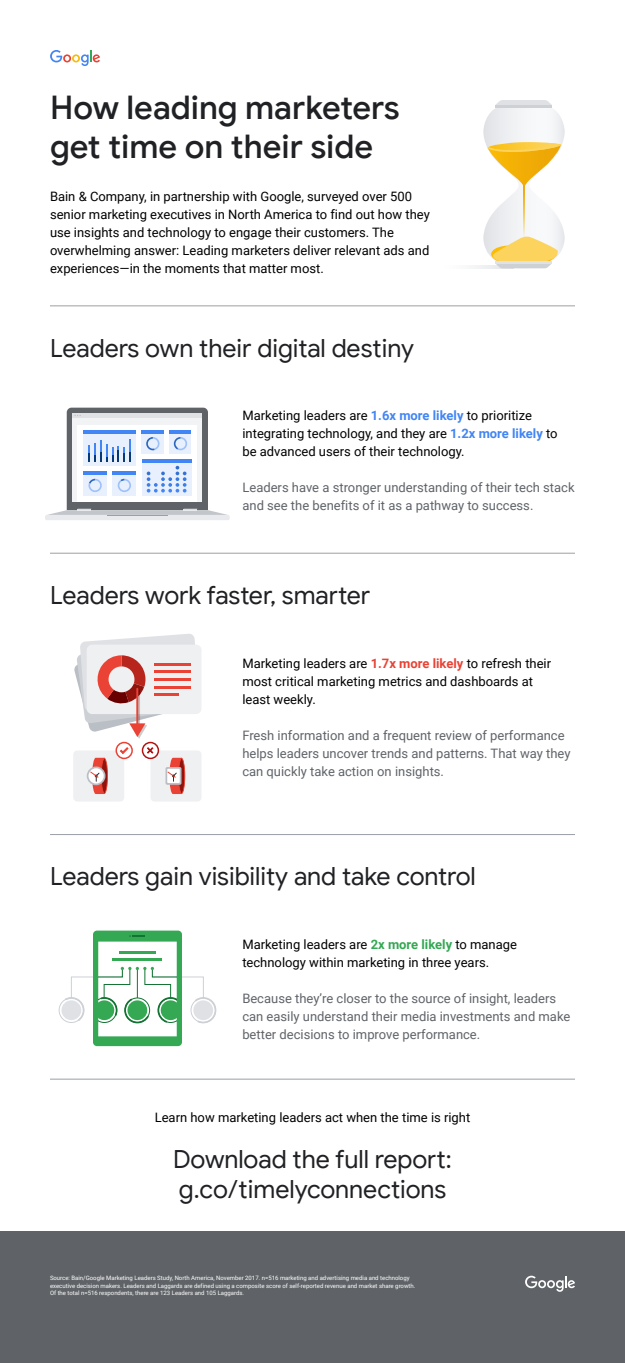
<style>
.page{position:relative;width:625px;height:1363px;background:#fff}
.page>*{position:absolute;margin:0;border:0;box-sizing:border-box;transform-origin:0 0}
.t1{font:500 32.5px/39.5px "Google Sans";letter-spacing:-.005em;color:#202124}
.t2{font:25px/30px "Google Sans";letter-spacing:-.005em;color:#202124}
.t3{font:13px/18px "Roboto";color:#000}
.t4{font:13px/18px "Roboto";color:#5f6368}
.t5{font:6px/7.5px "Roboto";color:#fff}
.s1{font-weight:700;color:#4285f4}
.s2{font-weight:700;color:#ea4335}
.s3{font-weight:700;color:#34a853}
</style>
<div class="page">
<div style="left:0;top:1231px;width:625px;height:131px;background:#5f6367"></div>
<hr style="left:440px;top:265px;width:74px;height:3px;background:#f9fafa">
<hr style="left:50px;top:306px;width:525px;height:1px;background:#9aa0a6">
<hr style="left:50px;top:553px;width:525px;height:1px;background:#9aa0a6">
<hr style="left:50px;top:834px;width:525px;height:1px;background:#9aa0a6">
<hr style="left:50px;top:1078px;width:525px;height:1px;background:#9aa0a6">
<svg style="left:525px;top:1275px;width:50px;height:16px"></svg>
<div style="left:45px;top:515px;width:185px;height:5px;background:#e8eaed;border-radius:2px"></div>
<hr style="left:107px;top:515px;width:61px;height:1px;background:#9aa0a6">
<svg style="left:47px;top:408px;width:180px;height:107px"></svg>
<div style="left:150px;top:750px;width:52px;height:51px;background:#eff0f2;border-radius:4px"></div>
<div style="left:142px;top:742px;width:17px;height:17px;background:#fff;border:2px solid #b31412;border-radius:50%"></div>
<svg style="left:147px;top:747px;width:7px;height:7px"></svg>
<div style="left:166px;top:767px;width:16px;height:17px;background:#babfc5;border-radius:2px"></div>
<div style="left:73px;top:750px;width:51px;height:51px;background:#eff0f2;border-radius:4px"></div>
<div style="left:116px;top:742px;width:17px;height:17px;background:#fff;border:2px solid #ea4335;border-radius:50%"></div>
<svg style="left:119px;top:746px;width:10px;height:8px"></svg>
<svg style="left:74px;top:634px;width:127px;height:105px"></svg>
<hr style="left:136px;top:688px;width:2px;height:38px;background:#ea4335">
<svg style="left:87px;top:766px;width:19px;height:19px"></svg>
<svg style="left:88px;top:768px;width:16px;height:15px"></svg>
<svg style="left:90px;top:758px;width:18px;height:36px"></svg>
<svg style="left:167px;top:758px;width:18px;height:36px"></svg>
<div style="left:62px;top:1000px;width:19px;height:20px;background:#dfe1e5;border-radius:50%"></div>
<div style="left:59px;top:997px;width:25px;height:25px;border:1px solid #cdd0d5;border-radius:50%"></div>
<svg style="left:63px;top:930px;width:154px;height:116px"></svg>
<svg style="left:483px;top:100px;width:82px;height:168px"></svg>
<hr style="left:495px;top:105px;width:57px;height:2px;background:#cdd0d5">
<svg style="left:50px;top:50px;width:50px;height:16px"></svg>
<h1 class="t1" style="left:50px;top:87px;width:351px">How leading marketers get time on their side</h1>
<p class="t3" style="left:50px;top:187px;width:381px">Bain &amp; Company, in partnership with Google, surveyed over 500 senior marketing executives in North America to find out how they use insights and technology to engage their customers. The overwhelming answer: Leading marketers deliver relevant ads and experiences—in the moments that matter most.</p>
<h2 class="t2" style="left:50px;top:333px;width:366px">Leaders own their digital destiny</h2>
<p class="t3" style="left:242px;top:406px;width:317px">Marketing leaders are <span class="s1">1.6x more likely</span> to prioritize integrating technology, and they are <span class="s1">1.2x more likely</span> to be advanced users of their technology.</p>
<p class="t4" style="left:242px;top:478px;width:334px">Leaders have a stronger understanding of their tech stack and see the benefits of it as a pathway to success.</p>
<h2 class="t2" style="left:50px;top:580px;width:322px">Leaders work faster, smarter</h2>
<p class="t3" style="left:242px;top:653px;width:310px">Marketing leaders are <span class="s2">1.7x more likely</span> to refresh their most critical marketing metrics and dashboards at least weekly.</p>
<p class="t4" style="left:242px;top:725px;width:330px">Fresh information and a frequent review of performance helps leaders uncover trends and patterns. That way they can quickly take action on insights.</p>
<h2 class="t2" style="left:50px;top:861px;width:427px">Leaders gain visibility and take control</h2>
<p class="t3" style="left:242px;top:934px;width:276px">Marketing leaders are <span class="s3">2x more likely</span> to manage technology within marketing in three years.</p>
<p class="t4" style="left:242px;top:988px;width:330px">Because they’re closer to the source of insight, leaders can easily understand their media investments and make better decisions to improve performance.</p>
<p class="t3" style="left:155px;top:1107px;width:317px">Learn how marketing leaders act when the time is right</p>
<h2 class="t2" style="left:173px;top:1144px;width:280px">Download the full report: g.co/timelyconnections</h2>
<p class="t5" style="left:50px;top:1274px;width:367px">Source: Bain/Google Marketing Leaders Study, North America, November 2017. n=516 marketing and advertising media and technology executive decision makers. Leaders and Laggards are defined using a composite score of self-reported revenue and market share growth.<br>Of the total n=516 respondents, there are 123 Leaders and 105 Laggards.</p>
</div>
